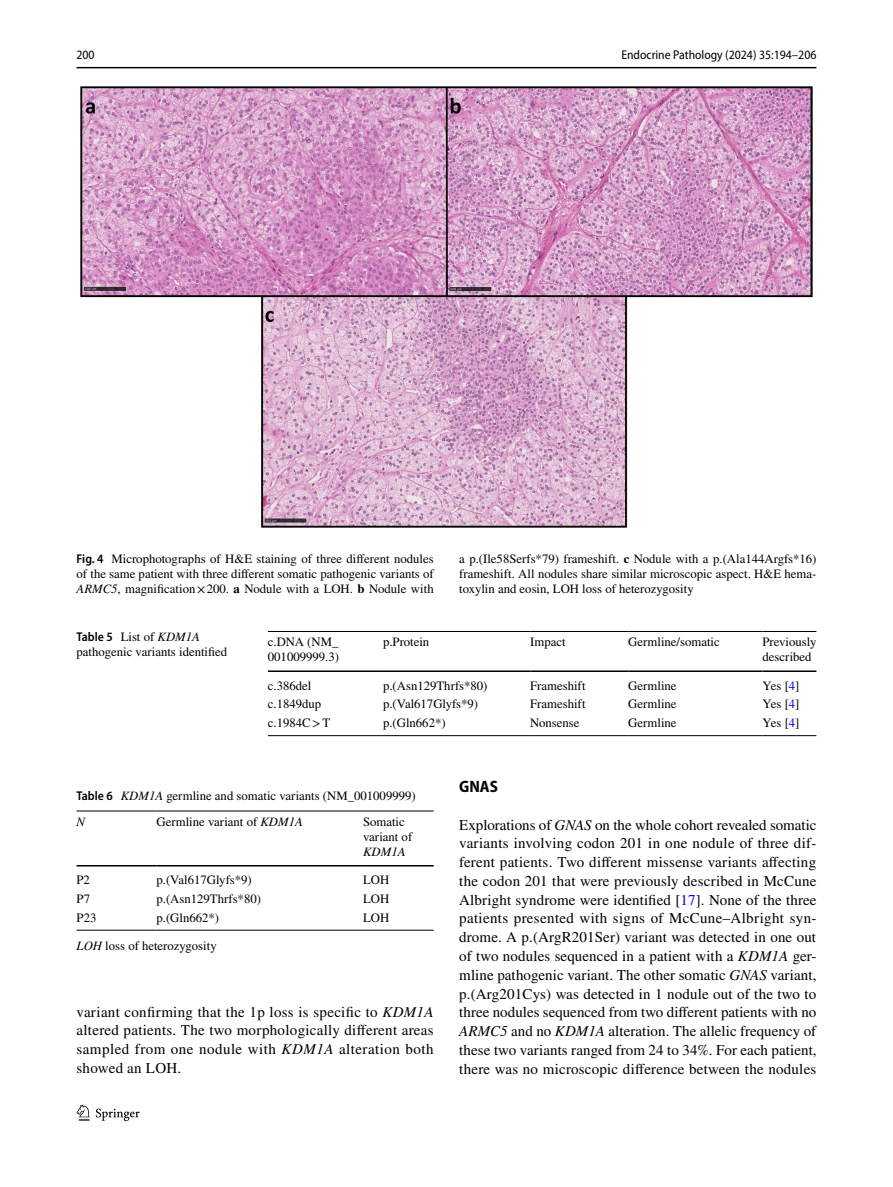
<style>
.page{position:relative;width:893px;height:1187px;background:#fff}
.page>*{position:absolute;margin:0;border:0;box-sizing:border-box;transform-origin:0 0}
.t1{font:700 semi-condensed 16.5px "Myriad Pro";color:#000}
.t2{font:15px/18.8px "STIX";letter-spacing:.015em;color:#000;text-align:justify}
.t3{font:12.75px/15px "STIX";color:#000}
.t4{font:semi-condensed 12.75px "Myriad Pro";color:#000}
.t5{font:600 semi-condensed 12.75px "Myriad Pro";color:#000}
.t6{font:italic 12.75px "STIX";color:#000}
.s1{font-family:"Myriad Pro";font-weight:600;font-stretch:semi-condensed}
.s2{font-style:italic}
.s3{font-weight:700}
.s4{font-family:"STIX";font-weight:400;font-stretch:normal}
.s5{font-family:"STIX";font-weight:400;font-style:italic;font-stretch:normal}
.s6{color:#00f}
</style>
<div class="page">
<hr style="left:77px;top:67px;width:739px;height:1px;background:#000">
<svg style="left:77px;top:1104px;width:12px;height:16px"></svg>
<svg style="left:96px;top:1108px;width:44px;height:12px"></svg>
<img style="left:81px;top:87px;width:731px;height:441px">
<hr style="left:268px;top:631px;width:115px;height:1px;background:#000">
<hr style="left:268px;top:670px;width:115px;height:2px;background:#000">
<hr style="left:383px;top:631px;width:147px;height:1px;background:#000">
<hr style="left:383px;top:670px;width:147px;height:2px;background:#000">
<hr style="left:530px;top:631px;width:98px;height:1px;background:#000">
<hr style="left:530px;top:670px;width:98px;height:2px;background:#000">
<hr style="left:628px;top:631px;width:134px;height:1px;background:#000">
<hr style="left:628px;top:670px;width:134px;height:2px;background:#000">
<hr style="left:762px;top:631px;width:54px;height:1px;background:#000">
<hr style="left:762px;top:670px;width:54px;height:2px;background:#000">
<hr style="left:268px;top:735px;width:115px;height:1px;background:#000">
<hr style="left:383px;top:735px;width:147px;height:1px;background:#000">
<hr style="left:530px;top:735px;width:98px;height:1px;background:#000">
<hr style="left:628px;top:735px;width:134px;height:1px;background:#000">
<hr style="left:762px;top:735px;width:54px;height:1px;background:#000">
<hr style="left:77px;top:810px;width:79px;height:1px;background:#000">
<hr style="left:77px;top:864px;width:79px;height:2px;background:#000">
<hr style="left:156px;top:810px;width:207px;height:1px;background:#000">
<hr style="left:156px;top:864px;width:207px;height:2px;background:#000">
<hr style="left:363px;top:810px;width:71px;height:1px;background:#000">
<hr style="left:363px;top:864px;width:71px;height:2px;background:#000">
<hr style="left:77px;top:929px;width:79px;height:1px;background:#000">
<hr style="left:156px;top:929px;width:207px;height:1px;background:#000">
<hr style="left:363px;top:929px;width:71px;height:1px;background:#000">
<p class="t4" style="left:77px;top:48px;width:20px">200</p>
<p class="t4" style="left:621px;top:48px;width:197px">Endocrine Pathology (2024) 35:194–206</p>
<p class="t3" style="left:77px;top:552px;width:359px;text-align:justify"><span class="s1">Fig. 4</span> Microphotographs of H&amp;E staining of three different nodules of the same patient with three different somatic pathogenic variants of <span class="s2">ARMC5</span>, magnification×200. <span class="s3">a</span> Nodule with a LOH. <span class="s3">b</span> Nodule with</p>
<p class="t3" style="left:459px;top:552px;width:359px;text-align:justify">a p.(Ile58Serfs*79) frameshift. <span class="s3">c</span> Nodule with a p.(Ala144Argfs*16) frameshift. All nodules share similar microscopic aspect. H&amp;E hema&shy;toxylin and eosin, LOH loss of heterozygosity</p>
<p class="t5" style="left:77px;top:629px;width:125px">Table 5 <span class="s4">List of</span> <span class="s5">KDM1A</span></p>
<p class="t3" style="left:77px;top:644px;width:152px">pathogenic variants identified</p>
<p class="t3" style="left:268px;top:635px;width:73px">c.DNA (NM_<br>001009999.3)</p>
<p class="t3" style="left:383px;top:635px;width:48px">p.Protein</p>
<p class="t3" style="left:530px;top:635px;width:37px">Impact</p>
<p class="t3" style="left:628px;top:635px;width:93px">Germline/somatic</p>
<p class="t3" style="left:762px;top:635px;width:55px">Previously described</p>
<p class="t3" style="left:268px;top:678px;width:45px">c.386del</p>
<p class="t3" style="left:383px;top:678px;width:106px">p.(Asn129Thrfs*80)</p>
<p class="t3" style="left:530px;top:678px;width:57px">Frameshift</p>
<p class="t3" style="left:628px;top:678px;width:50px">Germline</p>
<p class="t3" style="left:762px;top:678px;width:39px">Yes [<span class="s6">4</span>]</p>
<p class="t3" style="left:268px;top:697px;width:55px">c.1849dup</p>
<p class="t3" style="left:383px;top:697px;width:97px">p.(Val617Glyfs*9)</p>
<p class="t3" style="left:530px;top:697px;width:57px">Frameshift</p>
<p class="t3" style="left:628px;top:697px;width:50px">Germline</p>
<p class="t3" style="left:762px;top:697px;width:39px">Yes [<span class="s6">4</span>]</p>
<p class="t3" style="left:268px;top:716px;width:64px">c.1984C&gt;T</p>
<p class="t3" style="left:383px;top:716px;width:64px">p.(Gln662*)</p>
<p class="t3" style="left:530px;top:716px;width:51px">Nonsense</p>
<p class="t3" style="left:628px;top:716px;width:50px">Germline</p>
<p class="t3" style="left:762px;top:716px;width:39px">Yes [<span class="s6">4</span>]</p>
<p class="t3" style="left:76px;top:789px;width:341px"><span class="s1">Table 6</span> <span class="s2">KDM1A</span> germline and somatic variants (NM_001009999)</p>
<p class="t6" style="left:77px;top:812px;width:10px">N</p>
<p class="t3" style="left:156px;top:815px;width:148px">Germline variant of <span class="s2">KDM1A</span></p>
<p class="t3" style="left:363px;top:815px;width:51px">Somatic variant of</p>
<p class="t6" style="left:363px;top:842px;width:44px">KDM1A</p>
<p class="t3" style="left:77px;top:873px;width:15px">P2</p>
<p class="t3" style="left:156px;top:873px;width:97px">p.(Val617Glyfs*9)</p>
<p class="t3" style="left:363px;top:873px;width:28px">LOH</p>
<p class="t3" style="left:77px;top:891px;width:15px">P7</p>
<p class="t3" style="left:156px;top:891px;width:106px">p.(Asn129Thrfs*80)</p>
<p class="t3" style="left:363px;top:891px;width:28px">LOH</p>
<p class="t3" style="left:77px;top:910px;width:21px">P23</p>
<p class="t3" style="left:157px;top:910px;width:64px">p.(Gln662*)</p>
<p class="t3" style="left:363px;top:910px;width:28px">LOH</p>
<p class="t3" style="left:76px;top:939px;width:142px"><span class="s2">LOH</span> loss of heterozygosity</p>
<p class="t2" style="left:77px;top:1003px;width:359px">variant confirming that the 1p loss is specific to <span class="s2">KDM1A </span>altered patients. The two morphologically different areas sampled from one nodule with <span class="s2">KDM1A</span> alteration both showed an LOH.</p>
<p class="t1" style="left:459px;top:777px;width:40px">GNAS</p>
<p class="t2" style="left:459px;top:816px;width:359px">Explorations of <span class="s2">GNAS</span> on the whole cohort revealed somatic variants involving codon 201 in one nodule of three dif&shy;ferent patients. Two different missense variants affecting the codon 201 that were previously described in McCune Albright syndrome were identified [<span class="s6">17</span>]. None of the three patients presented with signs of McCune–Albright syn&shy;drome. A p.(ArgR201Ser) variant was detected in one out of two nodules sequenced in a patient with a <span class="s2">KDM1A</span> ger&shy;mline pathogenic variant. The other somatic <span class="s2">GNAS</span> variant, p.(Arg201Cys) was detected in 1 nodule out of the two to three nodules sequenced from two different patients with no <span class="s2">ARMC5</span> and no <span class="s2">KDM1A</span> alteration. The allelic frequency of these two variants ranged from 24 to 34%. For each patient, there was no microscopic difference between the nodules</p>
</div>
